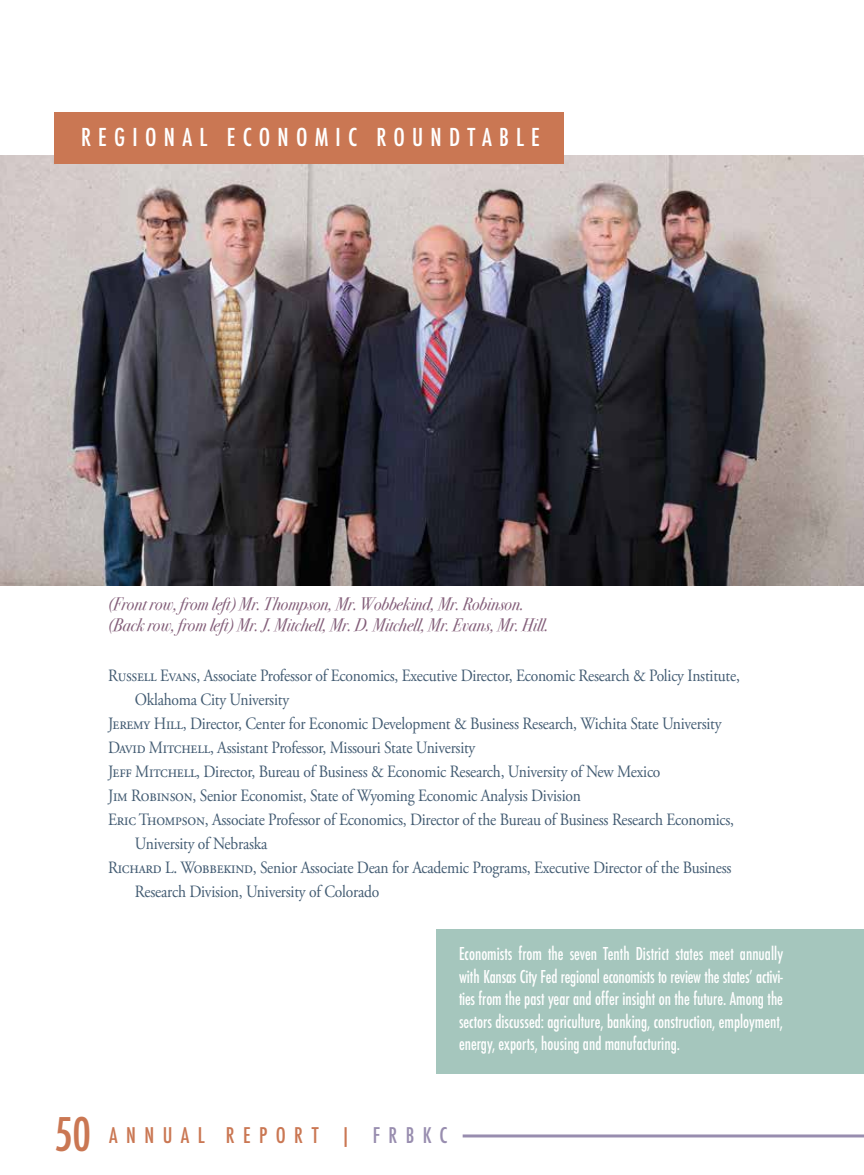
<style>
.page{position:relative;width:864px;height:1175px;background:#fff}
.page>*{position:absolute;margin:0;border:0;box-sizing:border-box;transform-origin:0 0}
.t1{font:500 condensed 24px "Futura";letter-spacing:.3em;color:#fff}
.t2{font:500 condensed 21px "Futura";letter-spacing:.4em;color:#ca7753}
.t3{font:italic 18px/21.6px "Bodoni Svty Two ITCTT";color:#835e79;scale:.9 1}
.t4{font:17.25px "Adobe Garamond Pro";letter-spacing:-.02em;color:#425b72;scale:.9 1}
.t5{font:500 condensed 17.25px/22.5px "Futura";color:#fff;text-align:justify;scale:.9 1}
.s1{font-size:45px}
.s2{color:#988daf}
</style>
<div class="page">
<hr style="left:463px;top:1134px;width:401px;height:3px;background:#988daf">
<img style="left:0;top:156px;width:864px;height:430px">
<div style="left:54px;top:112px;width:510px;height:52px;background:#ca7753"></div>
<div style="left:436px;top:928px;width:428px;height:145px;background:#a5c6bd"></div>
<p class="t1" style="left:81px;top:122px;width:461px">REGIONAL ECONOMIC ROUNDTABLE</p>
<p class="t3" style="left:108px;top:591px;width:491px">(Front row, from left) Mr. Thompson, Mr. Wobbekind, Mr. Robinson. (Back row, from left) Mr. J. Mitchell, Mr. D. Mitchell, Mr. Evans, Mr. Hill.</p>
<p class="t4" style="left:108px;top:664px;width:704px">Russell Evans, Associate Professor of Economics, Executive Director, Economic Research &amp; Policy Institute,</p>
<p class="t4" style="left:135px;top:688px;width:173px">Oklahoma City University</p>
<p class="t4" style="left:108px;top:712px;width:683px">Jeremy Hill, Director, Center for Economic Development &amp; Business Research, Wichita State University</p>
<p class="t4" style="left:108px;top:736px;width:410px">David Mitchell, Assistant Professor, Missouri State University</p>
<p class="t4" style="left:108px;top:760px;width:615px">Jeff Mitchell, Director, Bureau of Business &amp; Economic Research, University of New Mexico</p>
<p class="t4" style="left:108px;top:784px;width:527px">Jim Robinson, Senior Economist, State of Wyoming Economic Analysis Division</p>
<p class="t4" style="left:108px;top:808px;width:697px">Eric Thompson, Associate Professor of Economics, Director of the Bureau of Business Research Economics,</p>
<p class="t4" style="left:135px;top:832px;width:149px">University of Nebraska</p>
<p class="t4" style="left:108px;top:856px;width:694px">Richard L. Wobbekind, Senior Associate Dean for Academic Programs, Executive Director of the Business</p>
<p class="t4" style="left:135px;top:880px;width:273px">Research Division, University of Colorado</p>
<p class="t5" style="left:459px;top:942px;width:362px">Economists from the seven Tenth District states meet annually with Kansas City Fed regional economists to review the states’ activi&shy;ties from the past year and offer insight on the future. Among the sectors discussed: agriculture, banking, construction, employment, energy, exports, housing and manufacturing.</p>
<p class="t2" style="left:54px;top:1122px;width:395px"><span class="s1">50</span> ANNUAL REPORT | <span class="s2">FRBKC</span></p>
</div>
